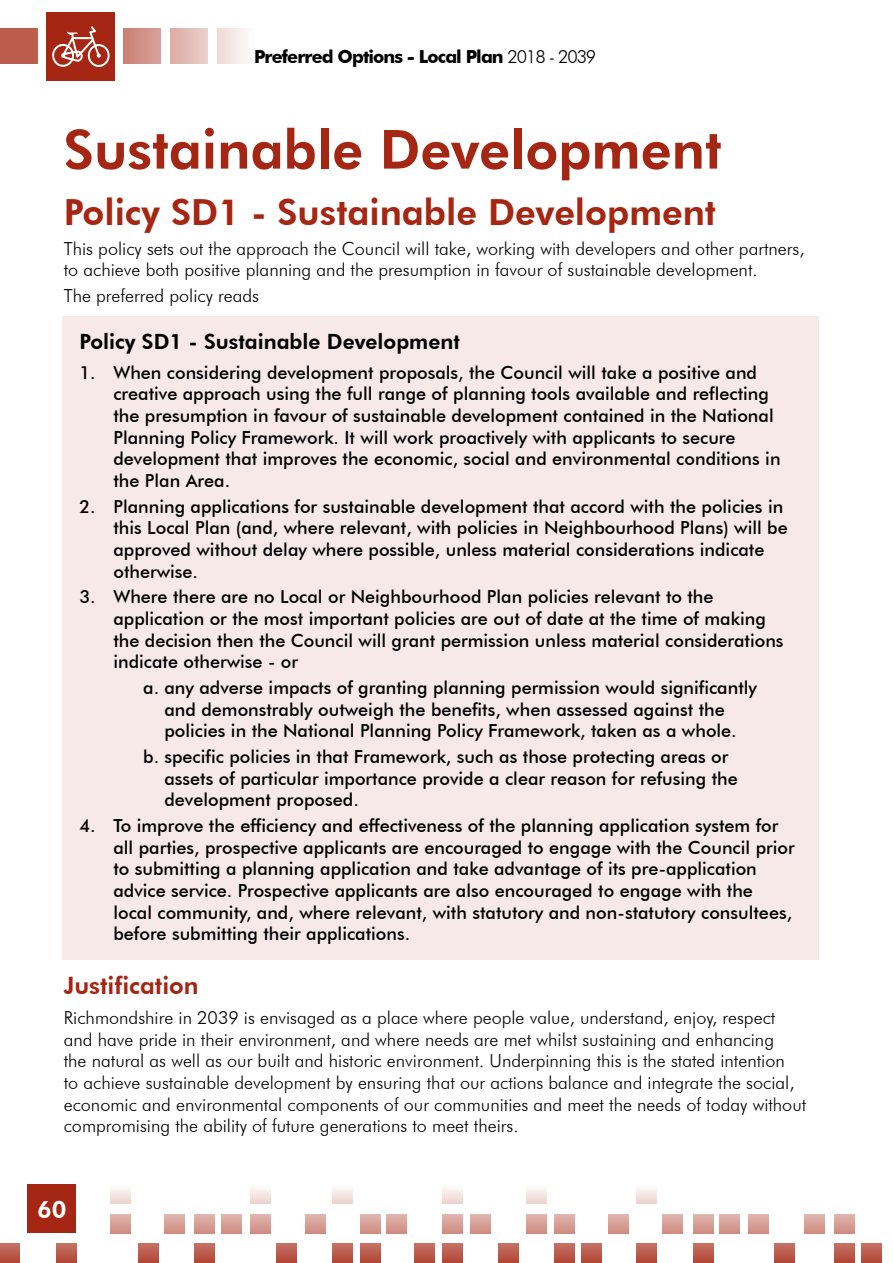
<style>
.page{position:relative;width:893px;height:1263px;background:#fff}
.page>*{position:absolute;margin:0;border:0;box-sizing:border-box;transform-origin:0 0}
.Heading_1{font:800 54px "Futura BT";color:#a52612}
.Sub_Heading_1{font:800 36px "Futura BT";color:#a52612}
.Paragraph_headings_2{font:800 24px "Futura BT";color:#a52612}
.t1{font:800 24px "Futura BT";color:#fff}
.Heading_2{font:800 21px "Futura BT";color:#000}
.t2{font:500 18px/21.6px "Futura BT";color:#000}
.Paragraph{font:300 18px/21.6px "Futura BT";color:#000}
.t3{font:700 18px "Futura BT";letter-spacing:-.05em;color:#000}
.s1{font-weight:300}
</style>
<div class="page">
<svg style="left:554px;top:1214px;width:20px;height:19px"></svg>
<svg style="left:834px;top:1214px;width:21px;height:19px"></svg>
<div style="left:526px;top:1184px;width:20px;height:20px;background:linear-gradient(to bottom,#fffefe,#edd4d0)"></div>
<div style="left:442px;top:1184px;width:20px;height:20px;background:linear-gradient(to bottom,#fffefe,#edd4d0)"></div>
<div style="left:332px;top:1184px;width:20px;height:20px;background:linear-gradient(to bottom,#fffefe,#edd4d0)"></div>
<div style="left:250px;top:1184px;width:20px;height:20px;background:linear-gradient(to bottom,#fffefe,#edd4d0)"></div>
<div style="left:110px;top:1184px;width:20px;height:20px;background:linear-gradient(to bottom,#fffefe,#edd4d0)"></div>
<div style="left:636px;top:1184px;width:21px;height:20px;background:linear-gradient(to bottom,#fffefe,#edd4d0)"></div>
<svg style="left:581px;top:1244px;width:20px;height:19px"></svg>
<svg style="left:862px;top:1244px;width:20px;height:19px"></svg>
<svg style="left:56px;top:1244px;width:20px;height:19px"></svg>
<svg style="left:554px;top:1244px;width:20px;height:19px"></svg>
<svg style="left:834px;top:1244px;width:21px;height:19px"></svg>
<svg style="left:526px;top:1214px;width:20px;height:19px"></svg>
<svg style="left:0;top:1244px;width:20px;height:19px"></svg>
<svg style="left:498px;top:1244px;width:20px;height:19px"></svg>
<svg style="left:470px;top:1214px;width:20px;height:19px"></svg>
<svg style="left:442px;top:1214px;width:20px;height:19px"></svg>
<svg style="left:442px;top:1244px;width:20px;height:19px"></svg>
<svg style="left:138px;top:1244px;width:20px;height:19px"></svg>
<svg style="left:636px;top:1244px;width:21px;height:19px"></svg>
<svg style="left:195px;top:1214px;width:20px;height:19px"></svg>
<svg style="left:693px;top:1214px;width:20px;height:19px"></svg>
<svg style="left:195px;top:1244px;width:20px;height:19px"></svg>
<svg style="left:693px;top:1244px;width:20px;height:19px"></svg>
<svg style="left:250px;top:1214px;width:20px;height:19px"></svg>
<svg style="left:749px;top:1214px;width:20px;height:19px"></svg>
<svg style="left:306px;top:1214px;width:20px;height:19px"></svg>
<svg style="left:804px;top:1214px;width:20px;height:19px"></svg>
<svg style="left:360px;top:1214px;width:20px;height:19px"></svg>
<svg style="left:360px;top:1244px;width:20px;height:19px"></svg>
<svg style="left:110px;top:1214px;width:20px;height:19px"></svg>
<svg style="left:608px;top:1214px;width:21px;height:19px"></svg>
<svg style="left:164px;top:1214px;width:21px;height:19px"></svg>
<svg style="left:663px;top:1214px;width:20px;height:19px"></svg>
<svg style="left:221px;top:1214px;width:20px;height:19px"></svg>
<svg style="left:719px;top:1214px;width:21px;height:19px"></svg>
<svg style="left:277px;top:1244px;width:20px;height:19px"></svg>
<svg style="left:775px;top:1244px;width:20px;height:19px"></svg>
<svg style="left:332px;top:1244px;width:20px;height:19px"></svg>
<svg style="left:386px;top:1214px;width:20px;height:19px"></svg>
<svg style="left:414px;top:1244px;width:20px;height:19px"></svg>
<div style="left:28px;top:1184px;width:48px;height:49px;background:#a52612"></div>
<div style="left:0;top:28px;width:37px;height:36px;background:#bb5c4d"></div>
<div style="left:123px;top:28px;width:38px;height:36px;background:linear-gradient(to right,#ca7f74,#d8a198)"></div>
<svg style="left:170px;top:28px;width:37px;height:36px"></svg>
<svg style="left:217px;top:28px;width:30px;height:36px"></svg>
<div style="left:47px;top:12px;width:68px;height:69px;background:#a52612"></div>
<svg style="left:52px;top:26px;width:58px;height:41px"></svg>
<div style="left:62px;top:316px;width:757px;height:643px;background:#f6e9e7"></div>
<p class="t3" style="left:254px;top:46px;width:344px">Preferred Options - Local Plan <span class="s1">2018 - 2039</span></p>
<h1 class="Heading_1" style="left:64px;top:117px;width:659px">Sustainable Development</h1>
<p class="Sub_Heading_1" style="left:64px;top:190px;width:654px">Policy SD1 - Sustainable Development</p>
<p class="Paragraph" style="left:64px;top:237px;width:742px">This policy sets out the approach the Council will take, working with developers and other partners, to achieve both positive planning and the presumption in favour of sustainable development.</p>
<p class="Paragraph" style="left:64px;top:285px;width:197px">The preferred policy reads</p>
<h3 class="Heading_2" style="left:79px;top:328px;width:382px">Policy SD1 - Sustainable Development</h3>
<p class="t2" style="left:113px;top:361px;width:669px;text-indent:-34px">1. When considering development proposals, the Council will take a positive and creative approach using the full range of planning tools available and reflecting the presumption in favour of sustainable development contained in the National Planning Policy Framework. It will work proactively with applicants to secure development that improves the economic, social and environmental conditions in the Plan Area.</p>
<p class="t2" style="left:113px;top:495px;width:676px;text-indent:-34px">2. Planning applications for sustainable development that accord with the policies in this Local Plan (and, where relevant, with policies in Neighbourhood Plans) will be approved without delay where possible, unless material considerations indicate otherwise.</p>
<p class="t2" style="left:113px;top:586px;width:672px;text-indent:-34px">3. Where there are no Local or Neighbourhood Plan policies relevant to the application or the most important policies are out of date at the time of making the decision then the Council will grant permission unless material considerations indicate otherwise - or</p>
<p class="t2" style="left:164px;top:677px;width:594px;text-indent:-21px">a. any adverse impacts of granting planning permission would significantly and demonstrably outweigh the benefits, when assessed against the policies in the National Planning Policy Framework, taken as a whole.</p>
<p class="t2" style="left:164px;top:746px;width:575px;text-indent:-21px">b. specific policies in that Framework, such as those protecting areas or assets of particular importance provide a clear reason for refusing the development proposed.</p>
<p class="t2" style="left:113px;top:815px;width:683px;text-indent:-34px">4. To improve the efficiency and effectiveness of the planning application system for all parties, prospective applicants are encouraged to engage with the Council prior to submitting a planning application and take advantage of its pre-application advice service. Prospective applicants are also encouraged to engage with the local community, and, where relevant, with statutory and non-statutory consultees, before submitting their applications.</p>
<h2 class="Paragraph_headings_2" style="left:64px;top:971px;width:136px">Justification</h2>
<p class="Paragraph" style="left:64px;top:1007px;width:744px">Richmondshire in 2039 is envisaged as a place where people value, understand, enjoy, respect and have pride in their environment, and where needs are met whilst sustaining and enhancing<br>the natural as well as our built and historic environment. Underpinning this is the stated intention<br>to achieve sustainable development by ensuring that our actions balance and integrate the social, economic and environmental components of our communities and meet the needs of today without compromising the ability of future generations to meet theirs.</p>
<h3 class="t1" style="left:37px;top:1195px;width:31px">60</h3>
</div>
